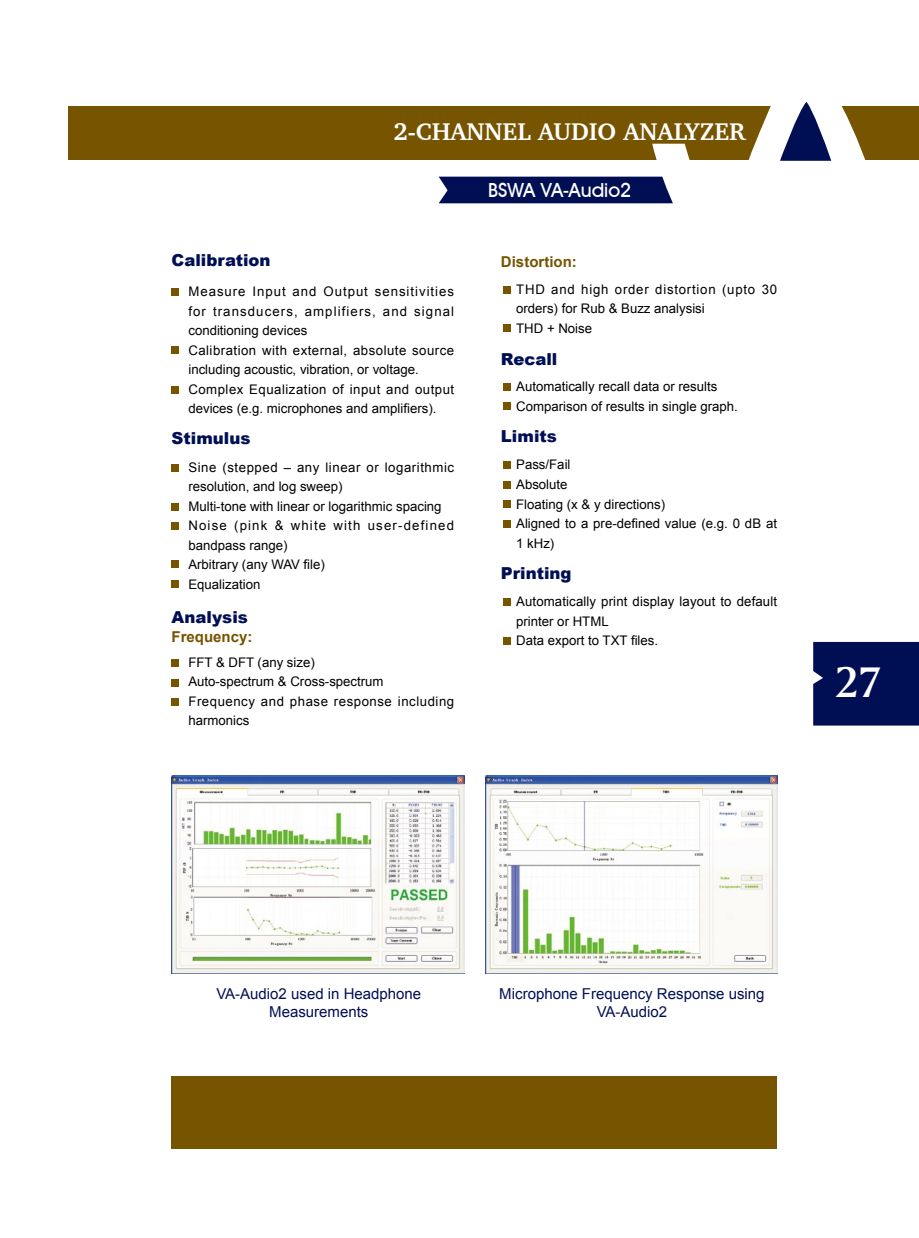
<style>
.page{position:relative;width:919px;height:1238px;background:#fff}
.page>*{position:absolute;margin:0;border:0;box-sizing:border-box;transform-origin:0 0}
.t1{font:45px "Amerigo BT Medium A";color:#fff}
.t2{font:700 24.75px "Charter BT";color:#fff}
.t3{font:500 19.5px "Avant Garde IT Cby BT";color:#fff}
.t4{font:900 16.5px "Arial";color:#000f53}
.t5{font:15px/18px "Arial";color:#000f53;text-align:center}
.t6{font:700 15px "Arial";color:#765400}
.t7{font:13.2px/19.5px "Arial";color:#000}
.t8{font:13.2px/19.5px "Arial";letter-spacing:.035em;color:#000}
</style>
<div class="page">
<div style="left:68px;top:106px;width:850px;height:54px;background:#765400"></div>
<svg style="left:438px;top:102px;width:428px;height:102px"></svg>
<div style="left:813px;top:642px;width:105px;height:83px;background:#000f53"></div>
<div style="left:171px;top:1075px;width:606px;height:73px;background:#765400"></div>
<div style="left:171px;top:288px;width:8px;height:8px;background:#765400"></div>
<div style="left:171px;top:346px;width:8px;height:8px;background:#765400"></div>
<div style="left:171px;top:386px;width:8px;height:7px;background:#765400"></div>
<div style="left:171px;top:463px;width:8px;height:8px;background:#765400"></div>
<div style="left:171px;top:502px;width:8px;height:8px;background:#765400"></div>
<div style="left:171px;top:522px;width:8px;height:7px;background:#765400"></div>
<div style="left:171px;top:560px;width:8px;height:8px;background:#765400"></div>
<div style="left:171px;top:580px;width:8px;height:8px;background:#765400"></div>
<div style="left:171px;top:659px;width:8px;height:8px;background:#765400"></div>
<div style="left:171px;top:679px;width:8px;height:8px;background:#765400"></div>
<div style="left:171px;top:697px;width:8px;height:8px;background:#765400"></div>
<div style="left:503px;top:286px;width:7px;height:8px;background:#765400"></div>
<div style="left:503px;top:324px;width:7px;height:8px;background:#765400"></div>
<div style="left:503px;top:383px;width:7px;height:8px;background:#765400"></div>
<div style="left:503px;top:402px;width:7px;height:8px;background:#765400"></div>
<div style="left:503px;top:461px;width:7px;height:8px;background:#765400"></div>
<div style="left:503px;top:481px;width:7px;height:7px;background:#765400"></div>
<div style="left:503px;top:500px;width:7px;height:8px;background:#765400"></div>
<div style="left:503px;top:519px;width:7px;height:8px;background:#765400"></div>
<div style="left:503px;top:598px;width:7px;height:8px;background:#765400"></div>
<div style="left:503px;top:637px;width:7px;height:7px;background:#765400"></div>
<img style="left:171px;top:775px;width:293px;height:198px">
<img style="left:485px;top:775px;width:292px;height:198px">
<h2 class="t2" style="left:393px;top:116px;width:354px">2-CHANNEL AUDIO ANALYZER</h2>
<p class="t4" style="left:171px;top:248px;width:100px">Calibration</p>
<p class="t8" style="left:188px;top:282px;width:267px">Measure Input and Output sensitivities for transducers, amplifiers, and signal conditioning devices<br>Calibration with external, absolute source including acoustic, vibration, or voltage.<br>Complex Equalization of input and output devices (e.g. microphones and amplifiers).</p>
<p class="t4" style="left:171px;top:426px;width:80px">Stimulus</p>
<p class="t7" style="left:188px;top:457px;width:267px">Sine (stepped – any linear or logarithmic resolution, and log sweep)<br>Multi-tone with linear or logarithmic spacing<br>Noise (pink &amp; white with user-defined bandpass range)<br>Arbitrary (any WAV file)<br>Equalization</p>
<p class="t4" style="left:171px;top:604px;width:78px">Analysis</p>
<p class="t6" style="left:171px;top:627px;width:82px">Frequency:</p>
<p class="t7" style="left:188px;top:652px;width:267px">FFT &amp; DFT (any size)<br>Auto-spectrum &amp; Cross-spectrum<br>Frequency and phase response including harmonics</p>
<h3 class="t3" style="left:488px;top:179px;width:145px">BSWA VA-Audio2</h3>
<p class="t6" style="left:501px;top:252px;width:77px">Distortion:</p>
<p class="t7" style="left:516px;top:279px;width:262px">THD and high order distortion (upto 30 orders) for Rub &amp; Buzz analysisi<br>THD + Noise</p>
<p class="t4" style="left:501px;top:347px;width:58px">Recall</p>
<p class="t7" style="left:516px;top:377px;width:223px">Automatically recall data or results<br>Comparison of results in single graph.</p>
<p class="t4" style="left:501px;top:424px;width:57px">Limits</p>
<p class="t7" style="left:516px;top:455px;width:262px">Pass/Fail<br>Absolute<br>Floating (x &amp; y directions)<br>Aligned to a pre-defined value (e.g. 0 dB at<br>1 kHz)</p>
<p class="t4" style="left:501px;top:560px;width:72px">Printing</p>
<p class="t7" style="left:516px;top:591px;width:262px">Automatically print display layout to default printer or HTML<br>Data export to TXT files.</p>
<h1 class="t1" style="left:835px;top:654px;width:24px">27</h1>
<p class="t5" style="left:216px;top:985px;width:206px">VA-Audio2 used in Headphone<br>Measurements</p>
<p class="t5" style="left:499px;top:985px;width:267px">Microphone Frequency Response using<br>VA-Audio2</p>
</div>
